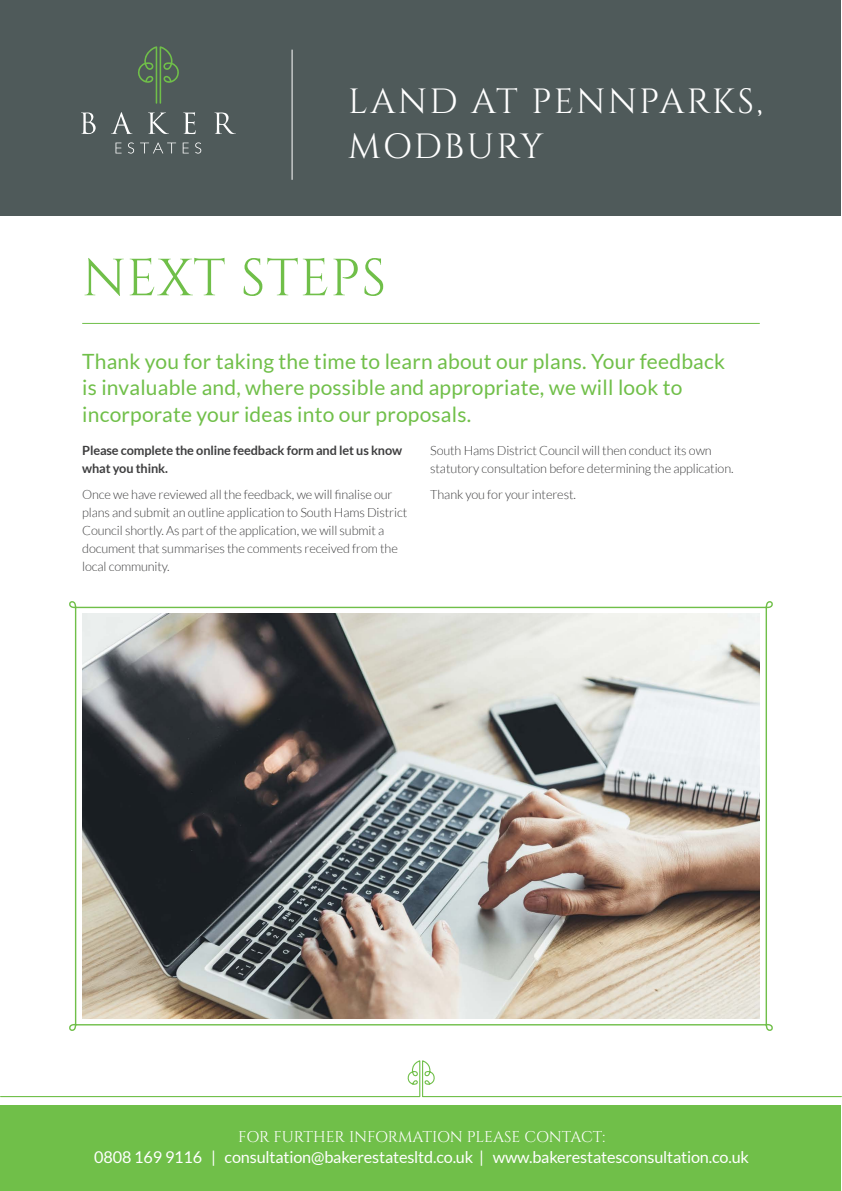
<style>
.page{position:relative;width:842px;height:1191px;background:#fff}
.page>*{position:absolute;margin:0;border:0;box-sizing:border-box;transform-origin:0 0}
.t1{font:52.1px "Cinzel";letter-spacing:.02em;color:#70bf49}
.t2{font:35px/45px "Cinzel";letter-spacing:.06em;color:#fff}
.t3{font:21px/26.8px "Lato";letter-spacing:.01em;color:#70bf49}
.t4{font:16.2px "Lato";letter-spacing:-.01em;color:#fff}
.t5{font:15.5px "Cinzel";letter-spacing:-.01em;color:#fff}
.t6{font:300 12.7px/18px "Lato";letter-spacing:-.01em;color:#3e3e3f}
.t7{font:700 12.7px/18px "Lato";letter-spacing:-.01em;color:#3e3e3f}
</style>
<div class="page">
<div style="left:1px;top:0;width:840px;height:216px;background:#4f5a5a"></div>
<svg style="left:138px;top:46px;width:41px;height:58px"></svg>
<svg style="left:81px;top:112px;width:155px;height:22px"></svg>
<svg style="left:116px;top:142px;width:85px;height:12px"></svg>
<hr style="left:82px;top:323px;width:678px;height:1px;background:#70bf49">
<hr style="left:292px;top:50px;width:1px;height:130px;background:#fff">
<div style="left:1px;top:1105px;width:840px;height:86px;background:#70bf49"></div>
<svg style="left:0;top:1060px;width:842px;height:37px"></svg>
<svg style="left:69px;top:601px;width:704px;height:430px"></svg>
<img style="left:82px;top:613px;width:678px;height:405px">
<p class="t2" style="left:348px;top:78px;width:416px">LAND AT PENNPARKS,<br>MODBURY</p>
<p class="t1" style="left:82px;top:247px;width:305px">NEXT STEPS</p>
<p class="t3" style="left:82px;top:347px;width:644px">Thank you for taking the time to learn about our plans. Your feedback is invaluable and, where possible and appropriate, we will look to incorporate your ideas into our proposals.</p>
<p class="t7" style="left:82px;top:441px;width:321px">Please complete the online feedback form and let us know what you think.</p>
<p class="t6" style="left:82px;top:486px;width:326px">Once we have reviewed all the feedback, we will finalise our plans and submit an outline application to South Hams District Council shortly. As part of the application, we will submit a document that summarises the comments received from the local community.</p>
<p class="t6" style="left:430px;top:442px;width:305px">South Hams District Council will then conduct its own statutory consultation before determining the application.</p>
<p class="t6" style="left:430px;top:486px;width:147px">Thank you for your interest.</p>
<p class="t5" style="left:238px;top:1127px;width:368px">FOR FURTHER INFORMATION PLEASE CONTACT:</p>
<p class="t4" style="left:94px;top:1147px;width:656px">0808 169 9116 | consultation@bakerestatesltd.co.uk | www.bakerestatesconsultation.co.uk</p>
</div>
